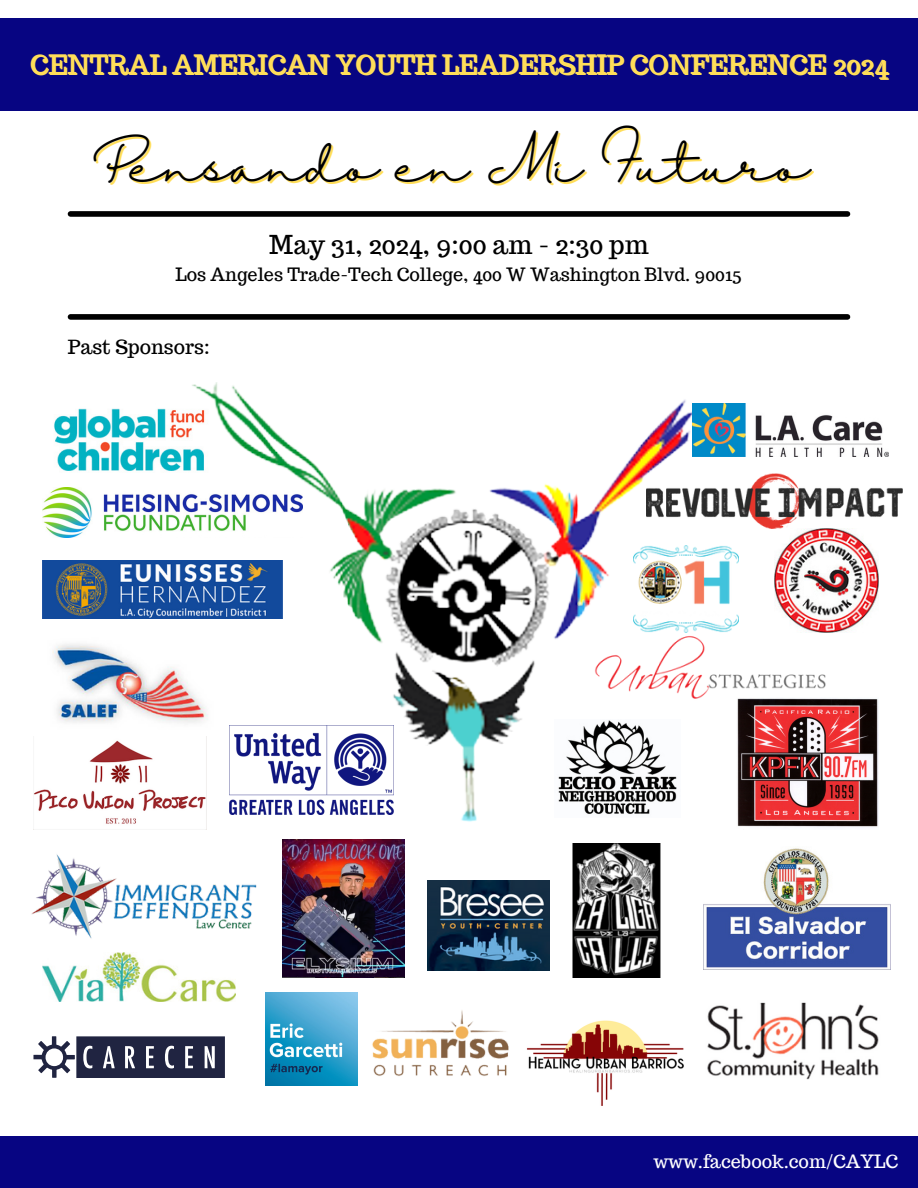
<style>
.page{position:relative;width:918px;height:1188px;background:#fff}
.page>*{position:absolute;margin:0;border:0;box-sizing:border-box;transform-origin:0 0}
.t1{font:45px "Halimun";color:#000}
.t2{font:26.25px "Trocchi";color:#ffde59}
.t3{font:25.5px "Trocchi";color:#000}
.t4{font:19.5px "Trocchi";color:#000}
.t5{font:18px "Trocchi";color:#000}
.t6{font:18px "Trocchi";color:#fff}
</style>
<div class="page">
<img style="left:54px;top:408px;width:135px;height:63px">
<img style="left:189px;top:383px;width:540px;height:439px">
<svg style="left:34px;top:1036px;width:191px;height:42px"></svg>
<img style="left:42px;top:952px;width:194px;height:50px">
<img style="left:707px;top:1002px;width:172px;height:77px">
<img style="left:52px;top:631px;width:174px;height:102px">
<img style="left:774px;top:528px;width:105px;height:104px">
<img style="left:31px;top:854px;width:226px;height:85px">
<img style="left:266px;top:993px;width:92px;height:92px">
<img style="left:526px;top:1020px;width:158px;height:86px">
<img style="left:693px;top:403px;width:195px;height:53px">
<img style="left:283px;top:839px;width:121px;height:138px">
<img style="left:554px;top:720px;width:126px;height:98px">
<img style="left:634px;top:545px;width:104px;height:83px">
<img style="left:42px;top:561px;width:240px;height:57px">
<div style="left:0;top:18px;width:918px;height:93px;background:#070582"></div>
<div style="left:70px;top:211px;width:778px;height:6px;background:#000"></div>
<div style="left:70px;top:314px;width:778px;height:6px;background:#000"></div>
<div style="left:0;top:1137px;width:918px;height:51px;background:#070582"></div>
<img style="left:428px;top:880px;width:121px;height:90px">
<img style="left:573px;top:843px;width:87px;height:134px">
<img style="left:42px;top:488px;width:260px;height:49px">
<img style="left:703px;top:848px;width:187px;height:122px">
<img style="left:646px;top:473px;width:257px;height:55px">
<img style="left:229px;top:726px;width:164px;height:88px">
<img style="left:34px;top:736px;width:173px;height:94px">
<img style="left:372px;top:1010px;width:137px;height:66px">
<img style="left:737px;top:698px;width:142px;height:130px">
<img style="left:582px;top:628px;width:258px;height:79px">
<h2 class="t2" style="left:30px;top:47px;width:860px">CENTRAL AMERICAN YOUTH LEADERSHIP CONFERENCE 2024</h2>
<h1 class="t1" style="left:91px;top:140px;width:720px">Pensando en Mi Futuro</h1>
<h3 class="t3" style="left:269px;top:228px;width:381px">May 31, 2024, 9:00 am - 2:30 pm</h3>
<p class="t5" style="left:175px;top:262px;width:568px">Los Angeles Trade-Tech College, 400 W Washington Blvd. 90015</p>
<p class="t4" style="left:68px;top:334px;width:144px">Past Sponsors:</p>
<p class="t6" style="left:653px;top:1150px;width:246px">www.facebook.com/CAYLC</p>
<p class="t6" style="left:661px;top:1155px;width:228px">caylc2022.eventbrite.com</p>
</div>
